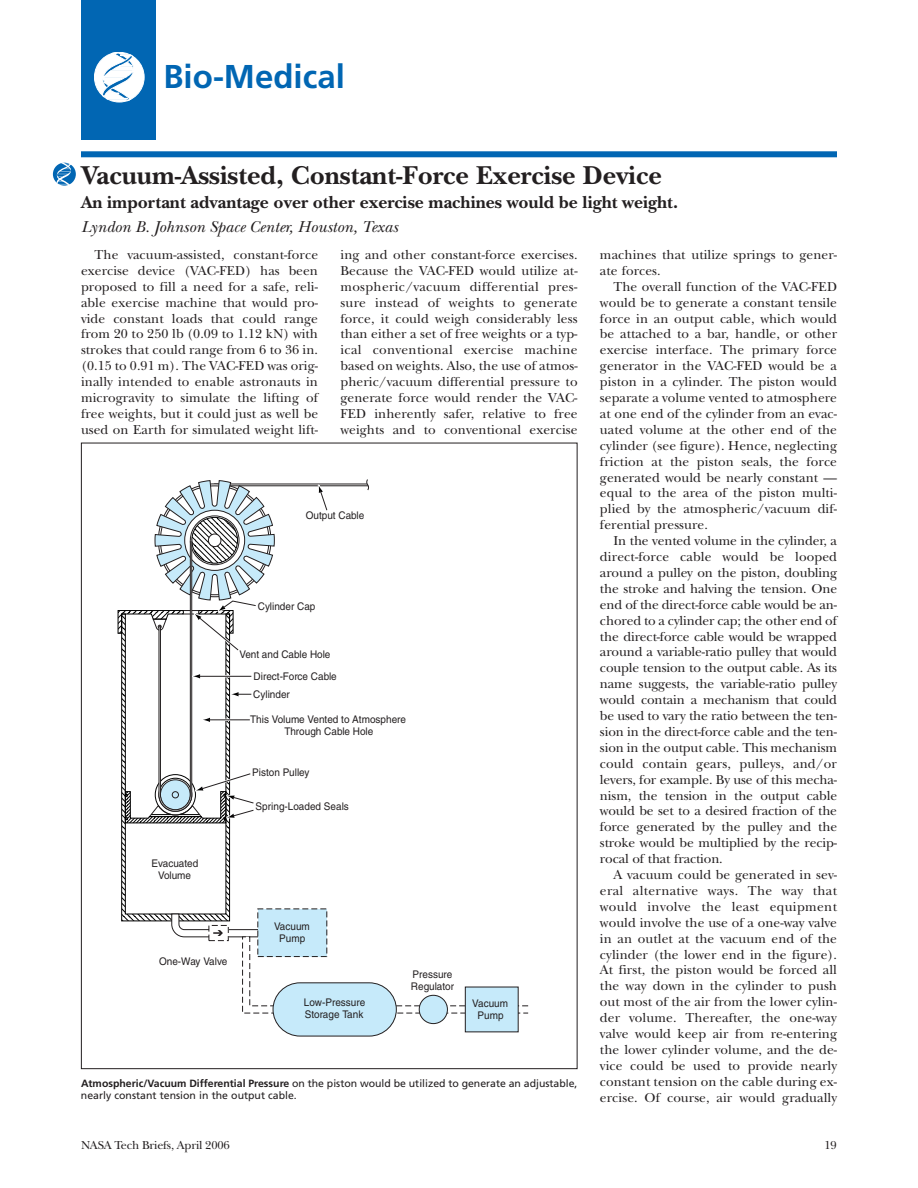
<style>
.page{position:relative;width:918px;height:1188px;background:#fff}
.page>*{position:absolute;margin:0;border:0;box-sizing:border-box;transform-origin:0 0}
.t1{font:700 33px "Frutiger";color:#0166b3}
.t2{font:700 27px "New Baskerville";color:#231f20}
.t3{font:700 18px "New Baskerville";color:#231f20}
.t4{font:italic 16.5px "New Baskerville";color:#231f20}
.t5{font:13.5px/15.9px "New Baskerville";letter-spacing:.005em;color:#231f20;text-align:justify}
.t6{font:12px "New Baskerville";letter-spacing:-.015em;color:#231f20}
.t7{font:10.5px/12px "Helvetica";color:#231f20;text-align:center;scale:.95 1}
.t8{font:10.5px/12px "Frutiger";color:#231f20}
.s1{font-weight:700}
</style>
<div class="page">
<div style="left:81px;top:151px;width:756px;height:6px;background:#0166b3"></div>
<div style="left:273px;top:983px;width:123px;height:53px;background:#c6eafa;border-radius:27px"></div>
<div style="left:273px;top:982px;width:124px;height:54px;border:1px solid #231f20;border-radius:27px"></div>
<div style="left:419px;top:995px;width:28px;height:29px;background:#c6eafa;border-radius:50%"></div>
<div style="left:419px;top:995px;width:29px;height:29px;border:1px solid #231f20;border-radius:50%"></div>
<div style="left:465px;top:987px;width:53px;height:45px;background:#c6eafa"></div>
<svg style="left:117px;top:479px;width:412px;height:535px"></svg>
<div style="left:81px;top:0;width:75px;height:139px;background:#0166b3"></div>
<div style="left:94px;top:52px;width:50px;height:50px;background:#fff;border-radius:50%"></div>
<div style="left:94px;top:52px;width:50px;height:50px;border:1px solid #fff;border-radius:50%"></div>
<svg style="left:100px;top:52px;width:35px;height:49px"></svg>
<svg style="left:53px;top:163px;width:23px;height:23px"></svg>
<svg style="left:56px;top:162px;width:16px;height:24px"></svg>
<h1 class="t1" style="left:164px;top:63px;width:183px">Bio-Medical</h1>
<h2 class="t2" style="left:81px;top:167px;width:583px">Vacuum-Assisted, Constant-Force Exercise Device</h2>
<h3 class="t3" style="left:81px;top:196px;width:599px">An important advantage over other exercise machines would be light weight.</h3>
<p class="t4" style="left:81px;top:221px;width:319px">Lyndon B. Johnson Space Center, Houston, Texas</p>
<p class="t5" style="left:81px;top:248px;width:239px;text-indent:14px">The vacuum-assisted, constant-force exercise device (VAC-FED) has been proposed to fill a need for a safe, reli&shy;able exercise machine that would pro&shy;vide constant loads that could range from 20 to 250 lb (0.09 to 1.12 kN) with strokes that could range from 6 to 36 in. (0.15 to 0.91 m). The VAC-FED was orig&shy;inally intended to enable astronauts in microgravity to simulate the lifting of free weights, but it could just as well be used on Earth for simulated weight lift-</p>
<p class="t5" style="left:340px;top:248px;width:239px">ing and other constant-force exercises.<br>Because the VAC-FED would utilize at&shy;mospheric/vacuum differential pres&shy;sure instead of weights to generate force, it could weigh considerably less than either a set of free weights or a typ&shy;ical conventional exercise machine based on weights. Also, the use of atmos&shy;pheric/vacuum differential pressure to generate force would render the VAC-FED inherently safer, relative to free weights and to conventional exercise</p>
<p class="t5" style="left:600px;top:248px;width:239px">machines that utilize springs to gener&shy;ate forces.</p>
<p class="t5" style="left:600px;top:280px;width:239px;text-indent:14px">The overall function of the VAC-FED would be to generate a constant tensile force in an output cable, which would be attached to a bar, handle, or other exercise interface. The primary force generator in the VAC-FED would be a piston in a cylinder. The piston would separate a volume vented to atmosphere at one end of the cylinder from an evac&shy;uated volume at the other end of the cylinder (see figure). Hence, neglecting friction at the piston seals, the force generated would be nearly constant — equal to the area of the piston multi&shy;plied by the atmospheric/vacuum dif&shy;ferential pressure.</p>
<p class="t5" style="left:600px;top:534px;width:239px;text-indent:14px">In the vented volume in the cylinder, a direct-force cable would be looped around a pulley on the piston, doubling the stroke and halving the tension. One end of the direct-force cable would be an&shy;chored to a cylinder cap; the other end of the direct-force cable would be wrapped around a variable-ratio pulley that would couple tension to the output cable. As its name suggests, the variable-ratio pulley would contain a mechanism that could be used to vary the ratio between the ten&shy;sion in the direct-force cable and the ten&shy;sion in the output cable. This mechanism could contain gears, pulleys, and/or levers, for example. By use of this mecha&shy;nism, the tension in the output cable would be set to a desired fraction of the force generated by the pulley and the stroke would be multiplied by the recip&shy;rocal of that fraction.</p>
<p class="t5" style="left:600px;top:868px;width:239px;text-indent:14px">A vacuum could be generated in sev&shy;eral alternative ways. The way that would involve the least equipment would involve the use of a one-way valve in an outlet at the vacuum end of the cylinder (the lower end in the figure).<br>At first, the piston would be forced all the way down in the cylinder to push out most of the air from the lower cylin&shy;der volume. Thereafter, the one-way valve would keep air from re-entering the lower cylinder volume, and the de&shy;vice could be used to provide nearly constant tension on the cable during ex&shy;ercise. Of course, air would gradually</p>
<p class="t7" style="left:306px;top:510px;width:63px">Output Cable</p>
<p class="t7" style="left:258px;top:602px;width:62px">Cylinder Cap</p>
<p class="t7" style="left:239px;top:649px;width:97px">Vent and Cable Hole</p>
<p class="t7" style="left:253px;top:689px;width:40px">Cylinder</p>
<p class="t7" style="left:250px;top:714px;width:166px">This Volume Vented to Atmosphere<br>Through Cable Hole</p>
<p class="t7" style="left:252px;top:767px;width:62px">Piston Pulley</p>
<p class="t7" style="left:256px;top:801px;width:100px">Spring-Loaded Seals</p>
<p class="t7" style="left:254px;top:671px;width:89px">Direct-Force Cable</p>
<p class="t7" style="left:151px;top:859px;width:51px">Evacuated<br>Volume</p>
<p class="t7" style="left:274px;top:922px;width:39px">Vacuum<br>Pump</p>
<p class="t7" style="left:159px;top:956px;width:73px">One-Way Valve</p>
<p class="t7" style="left:411px;top:969px;width:47px;text-align:left">Pressure<br>Regulator</p>
<p class="t7" style="left:304px;top:997px;width:66px;text-align:left">Low-Pressure<br>Storage Tank</p>
<p class="t7" style="left:472px;top:998px;width:39px">Vacuum<br>Pump</p>
<p class="t8" style="left:81px;top:1079px;width:498px"><span class="s1">Atmospheric/Vacuum Differential Pressure</span> on the piston would be utilized to generate an adjustable, nearly constant tension in the output cable.</p>
<p class="t6" style="left:81px;top:1141px;width:150px">NASA Tech Briefs, April 2006</p>
<p class="t6" style="left:824px;top:1141px;width:14px">19</p>
</div>
